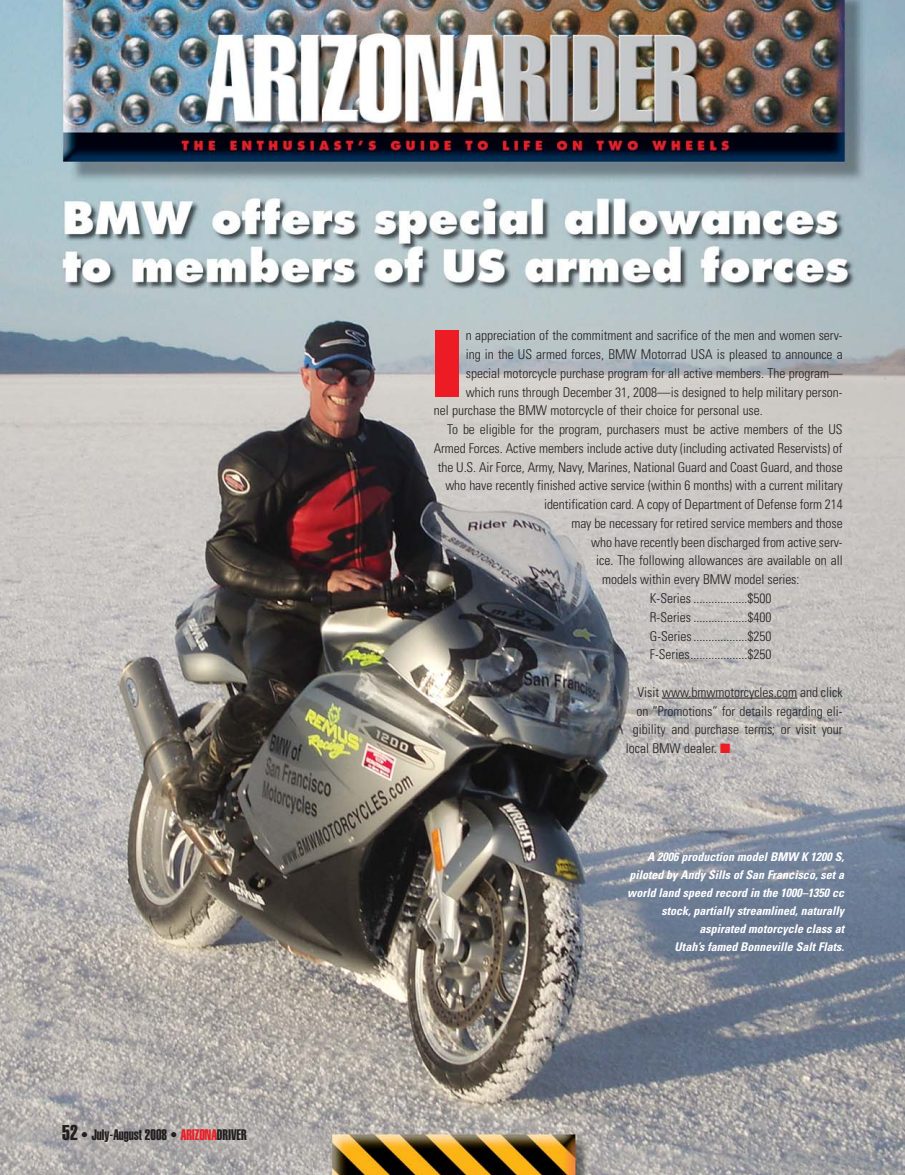
<style>
.page{position:relative;width:905px;height:1175px;background:#fff}
.page>*{position:absolute;margin:0;border:0;box-sizing:border-box;transform-origin:0 0}
.t1{font:800 87.6px "Futura";color:#ed1c24}
.t2{font:15px "Helvetica Extra Compressed";color:#231f20}
.t3{font:300 condensed 13.5px "Univers";letter-spacing:-.005em;color:#231f20}
.t4{font:italic 700 condensed 12px/18px "Univers";color:#fff;text-align:right}
.s1{font-size:21px}
.s2{color:#ed1c24}
</style>
<div class="page">
<img style="left:0;top:0;width:904px;height:1174px">
<svg style="left:662px;top:697px;width:26px;height:1px"></svg>
<hr style="left:688px;top:697px;width:55px;height:1px;background:#231f20">
<hr style="left:743px;top:697px;width:54px;height:1px;background:#231f20">
<p class="t2" style="left:62px;top:1129px;width:186px"><span class="s1">52</span> • July-August 2008 • <span class="s2">ARIZONA</span>DRIVER</p>
<h1 class="t1" style="left:429px;top:325px;width:37px">I</h1>
<p class="t3" style="left:466px;top:330px;width:378px">n appreciation of the commitment and sacrifice of the men and women serv-</p>
<p class="t3" style="left:466px;top:349px;width:378px">ing in the US armed forces, BMW Motorrad USA is pleased to announce a</p>
<p class="t3" style="left:466px;top:368px;width:378px">special motorcycle purchase program for all active members. The program—</p>
<p class="t3" style="left:466px;top:387px;width:378px">which runs through December 31, 2008—is designed to help military person-</p>
<p class="t3" style="left:434px;top:405px;width:330px">nel purchase the BMW motorcycle of their choice for personal use.</p>
<p class="t3" style="left:447px;top:424px;width:397px">To be eligible for the program, purchasers must be active members of the US</p>
<p class="t3" style="left:434px;top:443px;width:410px">Armed Forces. Active members include active duty (including activated Reservists) of</p>
<p class="t3" style="left:438px;top:462px;width:406px">the U.S. Air Force, Army, Navy, Marines, National Guard and Coast Guard, and those</p>
<p class="t3" style="left:445px;top:480px;width:399px">who have recently finished active service (within 6 months) with a current military</p>
<p class="t3" style="left:544px;top:499px;width:300px">identification card. A copy of Department of Defense form 214</p>
<p class="t3" style="left:571px;top:518px;width:273px">may be necessary for retired service members and those</p>
<p class="t3" style="left:591px;top:537px;width:253px">who have recently been discharged from active serv-</p>
<p class="t3" style="left:596px;top:555px;width:248px">ice. The following allowances are available on all</p>
<p class="t3" style="left:602px;top:574px;width:199px">models within every BMW model series:</p>
<p class="t3" style="left:650px;top:593px;width:123px">K-Series ..................$500</p>
<p class="t3" style="left:650px;top:612px;width:123px">R-Series ..................$400</p>
<p class="t3" style="left:650px;top:630px;width:123px">G-Series ..................$250</p>
<p class="t3" style="left:650px;top:649px;width:123px">F-Series...................$250</p>
<p class="t3" style="left:637px;top:687px;width:207px">Visit www.bmwmotorcycles.com and click</p>
<p class="t3" style="left:636px;top:705px;width:208px">on “Promotions” for details regarding eli-</p>
<p class="t3" style="left:633px;top:724px;width:211px">gibility and purchase terms; or visit your</p>
<p class="t3" style="left:625px;top:743px;width:106px">local BMW dealer. <span class="s2">■</span></p>
<p class="t4" style="left:627px;top:849px;width:221px">A 2006 production modelBMW K 1200 S, piloted by Andy Sills of San Francisco,seta world land speed record in the 1000–1350 cc stock,partially streamlined,naturally aspirated motorcycle class at<br>Utah’s famed Bonneville SaltFlats.</p>
</div>
